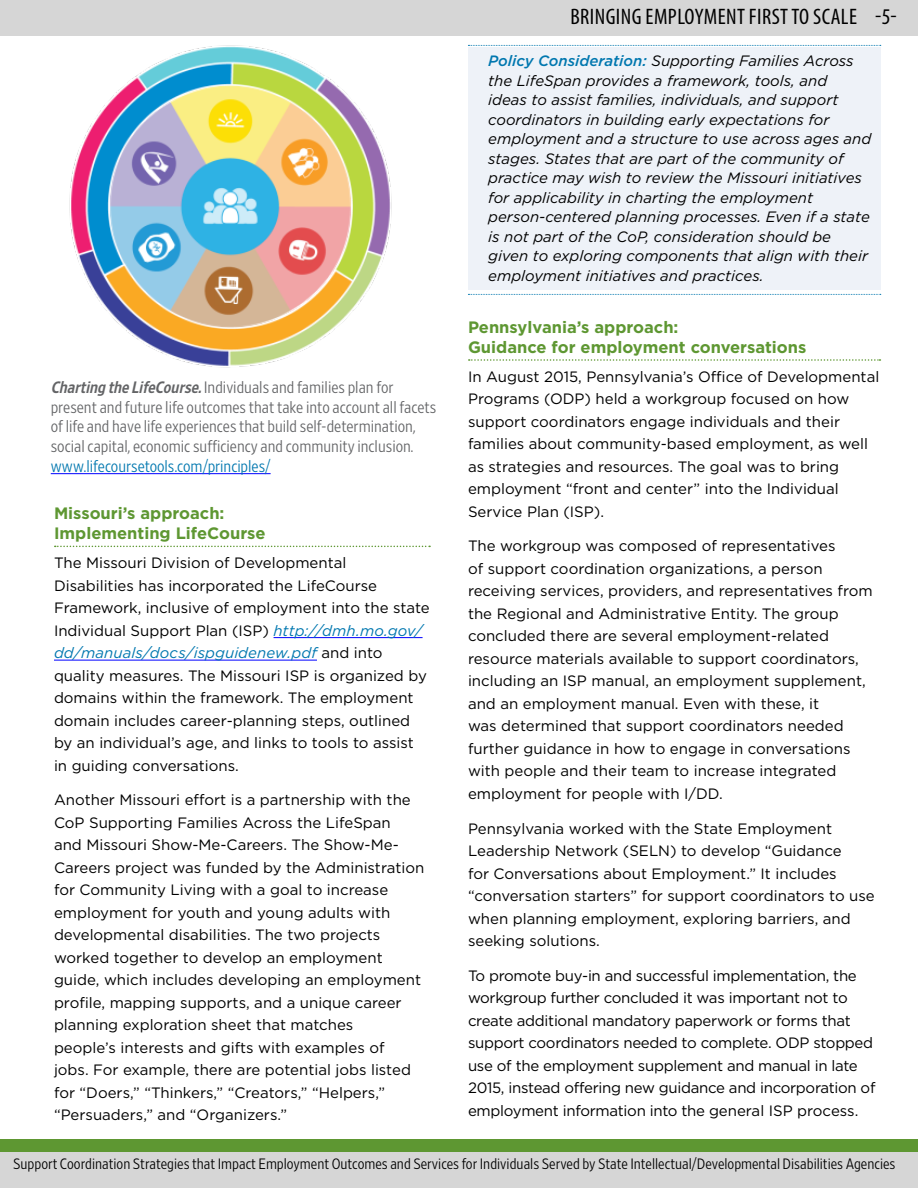
<style>
.page{position:relative;width:918px;height:1188px;background:#fff}
.page>*{position:absolute;margin:0;border:0;box-sizing:border-box;transform-origin:0 0}
.t1{font:condensed 22.5px "Myriad Pro";letter-spacing:.02em;color:#000}
.t2{font:300 16.5px/19.8px "Retina Narrow";color:#636466}
.t3{font:700 16.5px/19.8px "Gotham HTF";color:#5e9732}
.t4{font:300 16.5px "Retina Narrow";color:#0077af}
.t5{font:15px/22.5px "Gotham HTF";color:#000}
.t6{font:italic 15px/19.5px "Gotham HTF";color:#000}
.t7{font:15px/22.5px "Gotham HTF";letter-spacing:-.02em;color:#000}
.t8{font:300 15px "Retina Narrow";color:#000}
.s1{font-family:"Retina Narrow Med";font-weight:400;font-style:italic}
.s2{font-style:italic;color:#0077af}
.s3{font-weight:500;color:#0077af}
</style>
<div class="page">
<div style="left:0;top:1139px;width:918px;height:49px;background:#d6d6d6"></div>
<div style="left:0;top:1139px;width:918px;height:13px;background:#5e9732"></div>
<div style="left:0;top:0;width:918px;height:36px;background:#d6d6d6"></div>
<svg style="left:55px;top:546px;width:375px;height:1px"></svg>
<hr style="left:274px;top:637px;width:149px;height:1px;background:#00f">
<hr style="left:54px;top:660px;width:263px;height:1px;background:#00f">
<div style="left:468px;top:47px;width:412px;height:243px;background:#eef2f8"></div>
<svg style="left:468px;top:45px;width:413px;height:1px"></svg>
<svg style="left:468px;top:294px;width:413px;height:1px"></svg>
<svg style="left:469px;top:359px;width:411px;height:2px"></svg>
<img style="left:69px;top:45px;width:323px;height:323px">
<hr style="left:51px;top:473px;width:220px;height:1px;background:#00f">
<p class="t2" style="left:51px;top:377px;width:387px"><span class="s1">ChartingtheLifeCourse.</span>Individuals and families plan for present and future life outcomes that take into account all facets of life and have life experiences that build self-determination, social capital, economic sufficiency and community inclusion.</p>
<p class="t4" style="left:51px;top:456px;width:221px">www.lifecoursetools.com/principles/</p>
<p class="t3" style="left:54px;top:503px;width:213px">Missouri’s approach:<br>Implementing LifeCourse</p>
<p class="t5" style="left:54px;top:551px;width:377px">The Missouri Division of Developmental Disabilities has incorporated the LifeCourse Framework, inclusive of employment into the state Individual Support Plan (ISP) <span class="s2">http://dmh.mo.gov/ dd/manuals/docs/ispguidenew.pdf</span> and into quality measures. The Missouri ISP is organized by domains within the framework. The employment domain includes career-planning steps, outlined by an individual’s age, and links to tools to assist in guiding conversations.</p>
<p class="t5" style="left:54px;top:788px;width:372px">Another Missouri effort is a partnership with the CoP Supporting Families Across the LifeSpan<br>and Missouri Show-Me-Careers. The Show-Me-Careers project was funded by the Administration for Community Living with a goal to increase employment for youth and young adults with developmental disabilities. The two projects worked together to develop an employment guide, which includes developing an employment profile, mapping supports, and a unique career planning exploration sheet that matches<br>people’s interests and gifts with examples of<br>jobs. For example, there are potential jobs listed for “Doers,” “Thinkers,” “Creators,” “Helpers,” “Persuaders,” and “Organizers.”</p>
<h1 class="t1" style="left:570px;top:5px;width:328px">BRINGING EMPLOYMENT FIRST TO SCALE -5-</h1>
<p class="t6" style="left:488px;top:51px;width:385px"><span class="s3">Policy Consideration:</span> Supporting Families Across the LifeSpan provides a framework, tools, and<br>ideas to assist families, individuals, and support coordinators in building early expectations for employment and a structure to use across ages and stages. States that are part of the community of practice may wish to review the Missouri initiatives for applicability in charting the employment person-centered planning processes. Even if a state is not part of the CoP, consideration should be given to exploring components that align with their employment initiatives and practices.</p>
<p class="t3" style="left:468px;top:317px;width:340px">Pennsylvania’s approach:<br>Guidance for employment conversations</p>
<p class="t5" style="left:468px;top:365px;width:413px">In August 2015, Pennsylvania’s Office of Developmental Programs (ODP) held a workgroup focused on how support coordinators engage individuals and their families about community-based employment, as well as strategies and resources. The goal was to bring employment “front and center” into the Individual Service Plan (ISP).</p>
<p class="t5" style="left:468px;top:535px;width:406px">The workgroup was composed of representatives<br>of support coordination organizations, a person receiving services, providers, and representatives from the Regional and Administrative Entity. The group concluded there are several employment-related resource materials available to support coordinators, including an ISP manual, an employment supplement, and an employment manual. Even with these, it<br>was determined that support coordinators needed further guidance in how to engage in conversations with people and their team to increase integrated employment for people with I/DD.</p>
<p class="t5" style="left:468px;top:817px;width:408px">Pennsylvania worked with the State Employment Leadership Network (SELN) to develop “Guidance<br>for Conversations about Employment.” It includes “conversation starters” for support coordinators to use when planning employment, exploring barriers, and seeking solutions.</p>
<p class="t7" style="left:468px;top:964px;width:409px">To promote buy-in and successful implementation, the workgroup further concluded it was important not to create additional mandatory paperwork or forms that support coordinators needed to complete. ODP stopped use of the employment supplement and manual in late 2015, instead offering new guidance and incorporation of employment information into the general ISP process.</p>
<p class="t8" style="left:13px;top:1154px;width:884px">Support Coordination Strategies that Impact Employment Outcomes and Services for Individuals Served by State Intellectual/Developmental Disabilities Agencies</p>
</div>
